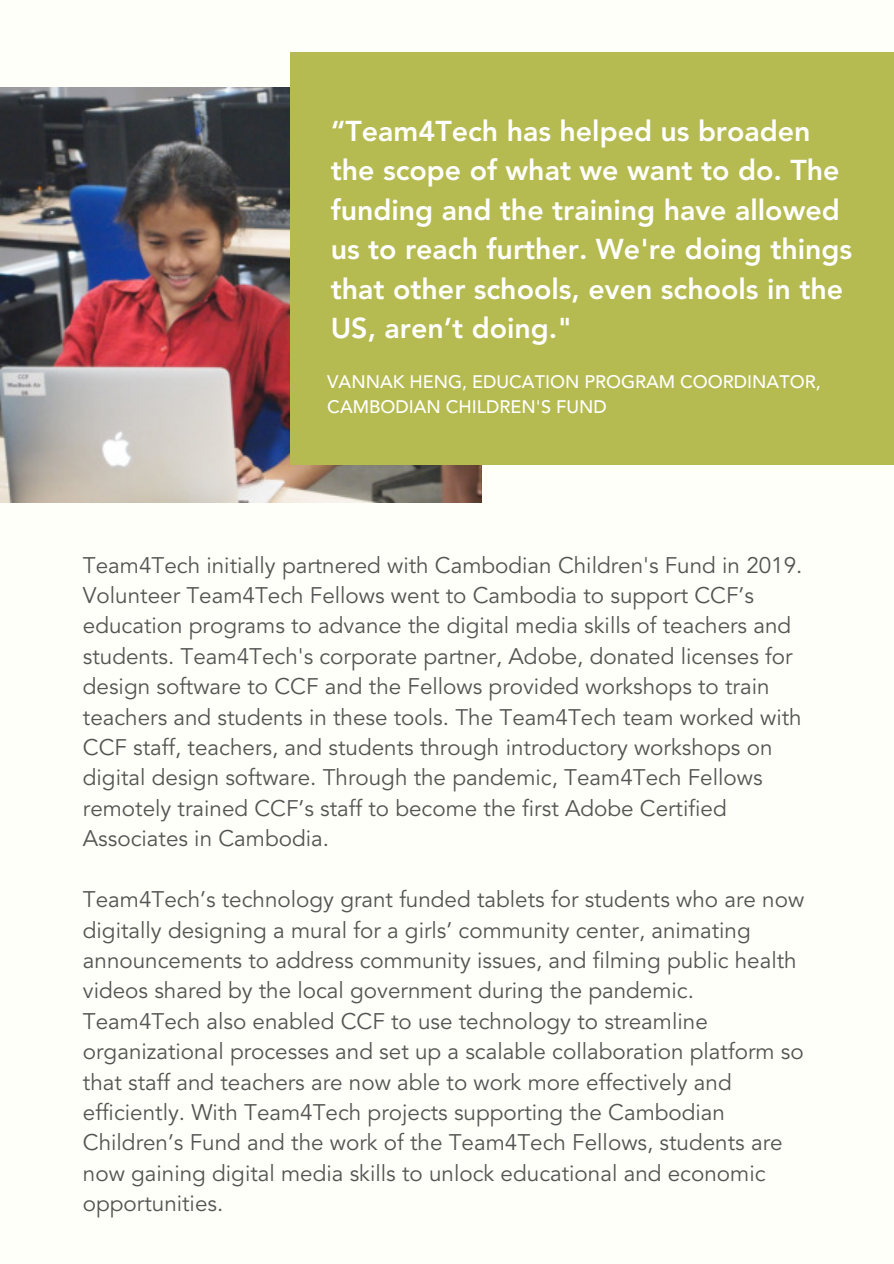
<style>
.page{position:relative;width:894px;height:1264px;background:#fff}
.page>*{position:absolute;margin:0;border:0;box-sizing:border-box;transform-origin:0 0}
.t1{font:800 28.5px/39.5px "Avenir LT Std";color:#fff}
.t2{font:22.5px/30.5px "Avenir LT Std";color:#545454}
.t3{font:500 18px/24.8px "Avenir LT Std";color:#fff}
</style>
<div class="page">
<div style="left:0;top:0;width:893px;height:1263px;background:#fffff9"></div>
<img style="left:0;top:88px;width:481px;height:414px">
<div style="left:291px;top:52px;width:602px;height:412px;background:#b5bb51"></div>
<p class="t1" style="left:330px;top:111px;width:523px">“Team4Tech has helped us broaden the scope of what we want to do. The funding and the training have allowed us to reach further. We're doing things that other schools, even schools in the US, aren’t doing."</p>
<p class="t3" style="left:327px;top:370px;width:495px">VANNAK HENG, EDUCATION PROGRAM COORDINATOR,<br>CAMBODIAN CHILDREN'S FUND</p>
<p class="t2" style="left:83px;top:550px;width:721px">Team4Tech initially partnered with Cambodian Children's Fund in 2019.<br>Volunteer Team4Tech Fellows went to Cambodia to support CCF’s education programs to advance the digital media skills of teachers and students. Team4Tech's corporate partner, Adobe, donated licenses for design software to CCF and the Fellows provided workshops to train teachers and students in these tools. The Team4Tech team worked with CCF staff, teachers, and students through introductory workshops on digital design software. Through the pandemic, Team4Tech Fellows remotely trained CCF’s staff to become the first Adobe Certified Associates in Cambodia.</p>
<p class="t2" style="left:83px;top:884px;width:722px">Team4Tech’s technology grant funded tablets for students who are now digitally designing a mural for a girls’ community center, animating announcements to address community issues, and filming public health videos shared by the local government during the pandemic.<br>Team4Tech also enabled CCF to use technology to streamline organizational processes and set up a scalable collaboration platform so that staff and teachers are now able to work more effectively and efficiently. With Team4Tech projects supporting the Cambodian Children’s Fund and the work of the Team4Tech Fellows, students are now gaining digital media skills to unlock educational and economic opportunities.</p>
</div>
